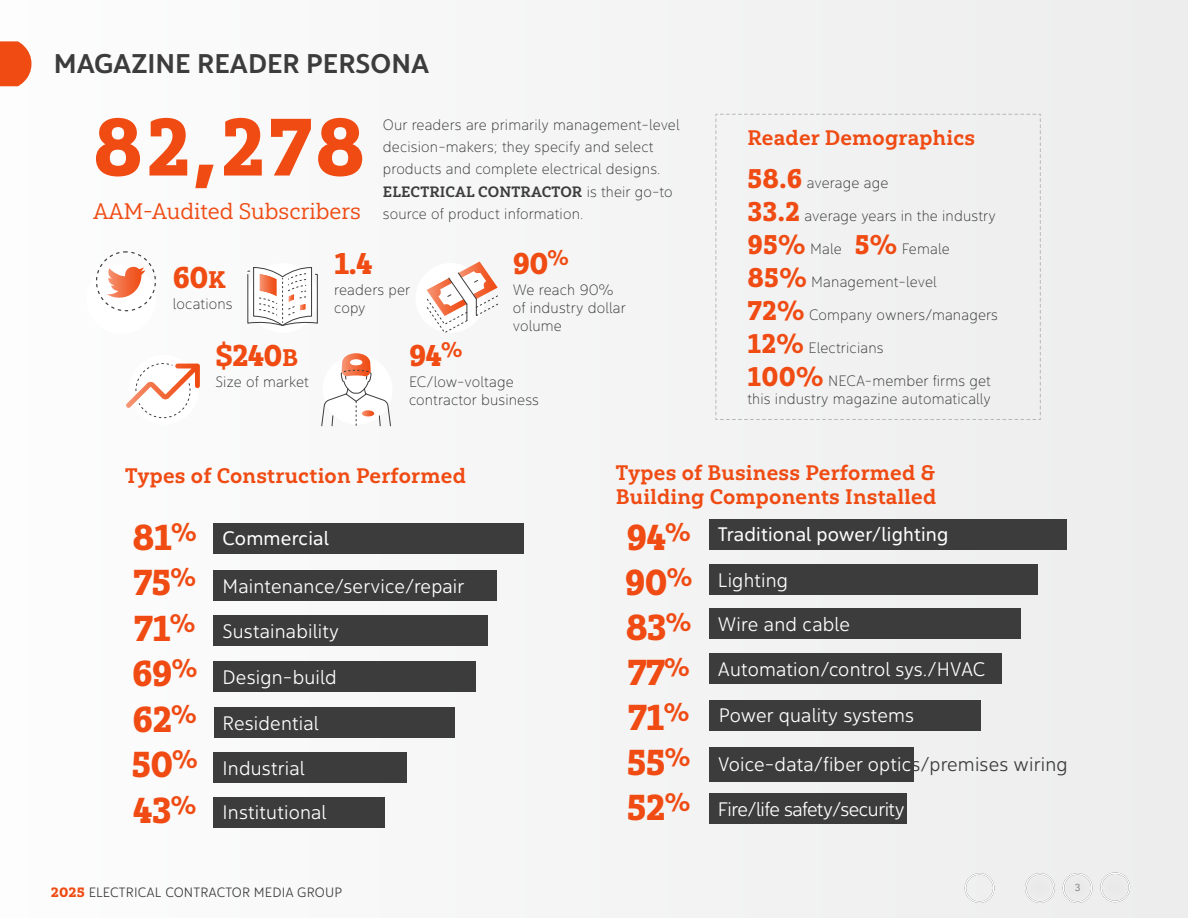
<style>
.page{position:relative;width:1188px;height:918px;background:#f5f5f5}
.page>*{position:absolute;margin:0;border:0;box-sizing:border-box;transform-origin:0 0}
.t1{font:81px "Yorkten Slab Nor Bla";color:#ef4b13}
.t2{font:36px/45.6px "Yorkten Slab Nor Bla";letter-spacing:-.025em;color:#ef4b13;text-align:justify}
.t3{font:30px "Yorkten Slab Nor Bla";color:#ef4b13}
.t4{font:27px "Yorkten Nor Med";color:#3c3c3c}
.t5{font:22.5px "Yorkten Slab Nor Reg";color:#ef4b13}
.t6{font:21px/24px "Yorkten Slab Nor Bol";letter-spacing:.01em;color:#ef4b13}
.t7{font:19.5px "Yorkten Nor Lig";letter-spacing:.01em;color:#fff}
.t8{font:19.5px "Yorkten Nor Reg";letter-spacing:.01em;color:#fff}
.t9{font:19.5px "Yorkten Nor Lig";letter-spacing:-.025em;color:#fff}
.t10{font:15px/18px "Yorkten Nor Thi";letter-spacing:.01em;color:#3c3c3c}
.t11{font:15px "Yorkten Slab Nor Bol";letter-spacing:.01em;color:#3c3c3c}
.t12{font:13.5px "Yorkten Nor Lig";letter-spacing:.01em;color:#3c3c3c}
.t13{font:10.2px "Yorkten Slab Nor Boo";color:#6d6e71}
.s1{font-family:"Yorkten Nor Thi"}
.s2{font-family:"Yorkten Slab Nor Dem"}
.s3{font-family:"Yorkten Slab Nor Bla";font-size:27px;color:#ef4b13}
.s4{color:#3c3c3c}
.s5{font-family:"Yorkten Slab";font-weight:900;font-stretch:expanded;color:#ef4b13}
</style>
<div class="page">
<svg style="left:0;top:41px;width:32px;height:45px"></svg>
<div style="left:86px;top:264px;width:70px;height:70px;background:#fff;border-radius:50%"></div>
<div style="left:416px;top:263px;width:69px;height:70px;background:#fff;border-radius:50%"></div>
<div style="left:248px;top:263px;width:70px;height:70px;background:#fff;border-radius:50%"></div>
<div style="left:129px;top:355px;width:70px;height:70px;background:#fff;border-radius:50%"></div>
<svg style="left:96px;top:252px;width:60px;height:59px"></svg>
<svg style="left:247px;top:267px;width:71px;height:59px"></svg>
<svg style="left:126px;top:363px;width:74px;height:56px"></svg>
<svg style="left:321px;top:353px;width:70px;height:74px"></svg>
<svg style="left:426px;top:262px;width:72px;height:71px"></svg>
<svg style="left:715px;top:114px;width:326px;height:306px"></svg>
<div style="left:709px;top:747px;width:204px;height:34px;background:#3c3c3c"></div>
<div style="left:214px;top:523px;width:310px;height:30px;background:#3c3c3c"></div>
<div style="left:214px;top:570px;width:283px;height:31px;background:#3c3c3c"></div>
<div style="left:213px;top:615px;width:275px;height:31px;background:#3c3c3c"></div>
<div style="left:214px;top:661px;width:262px;height:31px;background:#3c3c3c"></div>
<div style="left:214px;top:708px;width:240px;height:30px;background:#3c3c3c"></div>
<div style="left:214px;top:753px;width:193px;height:30px;background:#3c3c3c"></div>
<div style="left:214px;top:797px;width:171px;height:30px;background:#3c3c3c"></div>
<div style="left:709px;top:519px;width:357px;height:30px;background:#3c3c3c"></div>
<div style="left:709px;top:609px;width:311px;height:30px;background:#3c3c3c"></div>
<div style="left:709px;top:654px;width:293px;height:30px;background:#3c3c3c"></div>
<div style="left:710px;top:700px;width:271px;height:30px;background:#3c3c3c"></div>
<div style="left:709px;top:794px;width:198px;height:30px;background:#3c3c3c"></div>
<div style="left:709px;top:565px;width:329px;height:30px;background:#3c3c3c"></div>
<div style="left:951px;top:860px;width:55px;height:44px;background:#000;opacity:.75"></div>
<div style="left:1049px;top:860px;width:55px;height:44px;background:#000;opacity:.75"></div>
<div style="left:1011px;top:860px;width:56px;height:44px;background:#000;opacity:.75"></div>
<div style="left:1087px;top:860px;width:55px;height:43px;background:#000;opacity:.75"></div>
<h3 class="t4" style="left:54px;top:46px;width:377px">MAGAZINE READER PERSONA</h3>
<h1 class="t1" style="left:93px;top:97px;width:273px">82,278</h1>
<h3 class="t5" style="left:93px;top:198px;width:269px">AAM-Audited Subscribers</h3>
<p class="t10" style="left:383px;top:114px;width:298px;line-height:22.2px">Our readers are primarily management-level decision-makers; they specify and select products and complete electrical designs.</p>
<p class="t11" style="left:383px;top:182px;width:291px">ELECTRICAL CONTRACTOR <span class="s1">is their go-to</span></p>
<p class="t10" style="left:383px;top:204px;width:200px">source of product information.</p>
<h3 class="t3" style="left:173px;top:259px;width:55px">60<span class="s2">K</span></h3>
<p class="t10" style="left:173px;top:295px;width:61px">locations</p>
<h3 class="t3" style="left:215px;top:337px;width:85px">$240<span class="s2">B</span></h3>
<p class="t10" style="left:215px;top:373px;width:95px">Size of market</p>
<h3 class="t3" style="left:334px;top:245px;width:40px">1.4</h3>
<p class="t10" style="left:334px;top:281px;width:78px">readers per copy</p>
<h3 class="t3" style="left:513px;top:245px;width:58px">90<sup>%</sup></h3>
<p class="t10" style="left:513px;top:281px;width:114px">We reach 90% of industry dollar volume</p>
<h3 class="t3" style="left:409px;top:337px;width:55px">94<sup>%</sup></h3>
<p class="t10" style="left:409px;top:373px;width:131px">EC/low-voltage contractor business</p>
<h3 class="t6" style="left:747px;top:126px;width:229px">Reader Demographics</h3>
<p class="t10" style="left:747px;top:173px;width:143px"><span class="s3">58.6</span> average age</p>
<p class="t10" style="left:747px;top:206px;width:250px"><span class="s3">33.2</span> average years in the industry</p>
<p class="t10" style="left:747px;top:239px;width:204px"><span class="s3">95%</span> Male <span class="s3">5%</span> Female</p>
<p class="t10" style="left:747px;top:272px;width:191px"><span class="s3">85%</span> Management-level</p>
<p class="t10" style="left:747px;top:305px;width:252px"><span class="s3">72%</span> Company owners/managers</p>
<p class="t10" style="left:747px;top:338px;width:138px"><span class="s3">12%</span> Electricians</p>
<p class="t10" style="left:747px;top:371px;width:245px"><span class="s3">100%</span> NECA-member firms get this industry magazine automatically</p>
<h3 class="t6" style="left:125px;top:464px;width:342px">Types of Construction Performed</h3>
<h2 class="t2" style="left:131px;top:514px;width:68px">81<sup>% </sup>75<sup>% </sup>71<sup>% </sup>69<sup>% </sup>62<sup>% </sup>50<sup>% </sup>43<sup>%</sup></h2>
<h3 class="t8" style="left:223px;top:526px;width:108px">Commercial</h3>
<h3 class="t7" style="left:223px;top:574px;width:243px">Maintenance/service/repair</h3>
<h3 class="t7" style="left:222px;top:619px;width:118px">Sustainability</h3>
<h3 class="t7" style="left:223px;top:665px;width:116px">Design-build</h3>
<h3 class="t7" style="left:223px;top:711px;width:98px">Residential</h3>
<h3 class="t7" style="left:223px;top:756px;width:84px">Industrial</h3>
<h3 class="t7" style="left:223px;top:800px;width:105px">Institutional</h3>
<h3 class="t6" style="left:616px;top:461px;width:322px">Types of Business Performed &amp;<br>Building Components Installed</h3>
<h2 class="t2" style="left:625px;top:515px;width:69px;line-height:45px">94<sup>% </sup>90<sup>% </sup>83<sup>% </sup>77<sup>% </sup>71<sup>% </sup>55<sup>% </sup>52<sup>%</sup></h2>
<h3 class="t8" style="left:718px;top:522px;width:232px">Traditional power/lighting</h3>
<h3 class="t7" style="left:718px;top:568px;width:72px">Lighting</h3>
<h3 class="t7" style="left:718px;top:612px;width:134px">Wire and cable</h3>
<h3 class="t7" style="left:718px;top:657px;width:269px">Automation/control sys./HVAC</h3>
<h3 class="t7" style="left:719px;top:703px;width:197px">Power quality systems</h3>
<h3 class="t7" style="left:718px;top:753px;width:351px">Voice-data/fiber optic<span class="s4">s/premises wiring</span></h3>
<h3 class="t9" style="left:718px;top:797px;width:188px">Fire/life safety/security</h3>
<p class="t12" style="left:51px;top:884px;width:293px"><span class="s5">2025</span> ELECTRICAL CONTRACTOR MEDIA GROUP</p>
<p class="t13" style="left:1075px;top:882px;width:7px">3</p>
</div>
